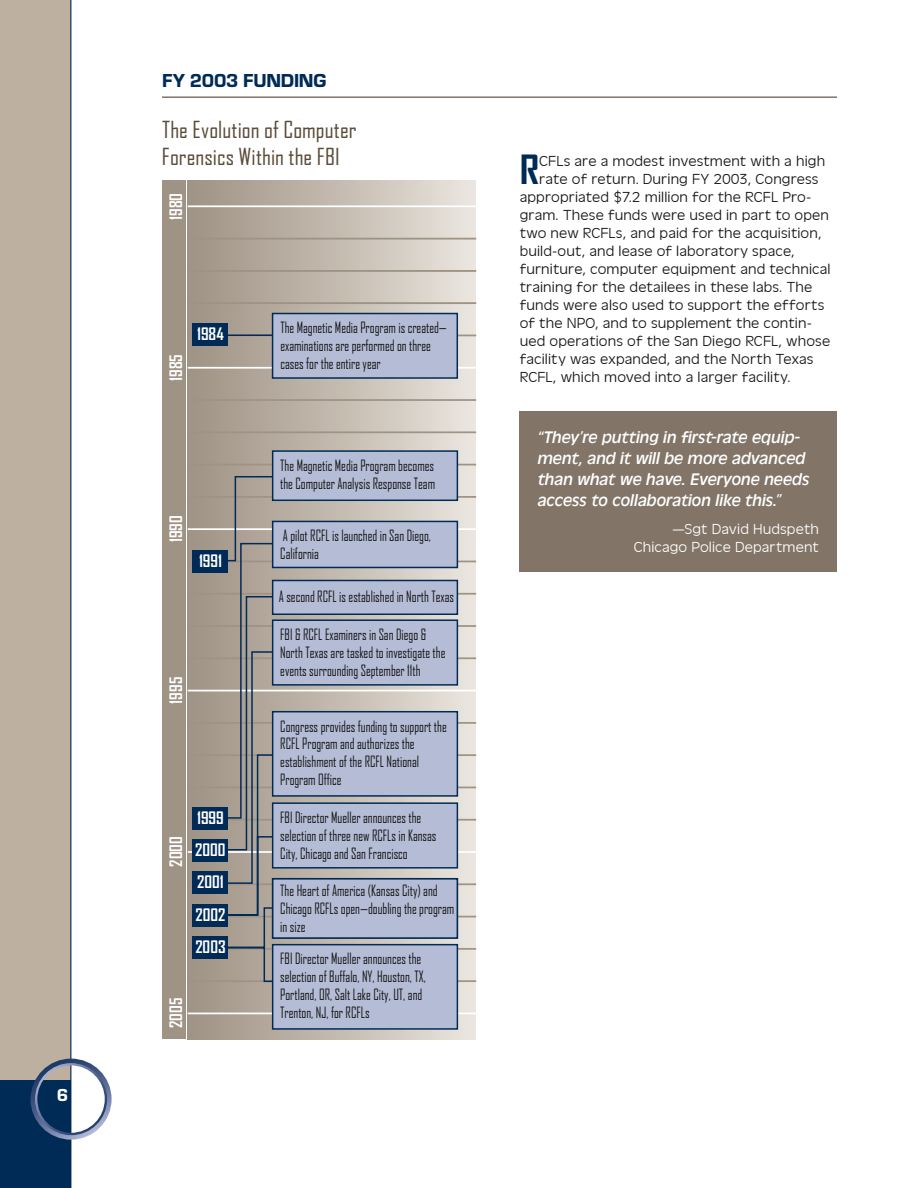
<style>
.page{position:relative;width:918px;height:1188px;background:#fff}
.page>*{position:absolute;margin:0;border:0;box-sizing:border-box;transform-origin:0 0}
.t1{font:700 38.55px "Agency FB";color:#002b57;scale:1.1 1}
.t2{font:22.5px/27px "Agency FB";color:#5b4b38;scale:1.04 1}
.t3{font:19.5px "Eurostile T Heav";letter-spacing:-.015em;color:#002b57}
.t4{font:18px "Eurostile T Heav";color:#fff}
.t5{font:italic 17.25px/20.7px "Antique Oli T";color:#fff;scale:1.04 1}
.t6{font:700 16.5px "Agency FB";color:#fff}
.t7{font:15px/18px "Agency FB";color:#151514;scale:.85 1}
.t8{font:15px "Antique Oli T Ligh";letter-spacing:.005em;color:#151514;scale:1.1 1}
.t9{font:15px/18px "Antique Oli T Ligh";letter-spacing:.005em;color:#fff;text-align:right;scale:1.1 1}
</style>
<div class="page">
<div style="left:0;top:0;width:71px;height:1188px;background:#bdb0a0"></div>
<div style="left:0;top:1080px;width:71px;height:108px;background:#002b57"></div>
<hr style="left:70px;top:0;width:1px;height:1188px;background:#002b57">
<svg style="left:188px;top:181px;width:287px;height:858px;background:#c1b9ae"></svg>
<div style="left:162px;top:181px;width:24px;height:858px;background:#9e9384"></div>
<hr style="left:188px;top:205px;width:288px;height:2px;background:#fff">
<hr style="left:188px;top:238px;width:288px;height:1px;background:#9e9384">
<hr style="left:188px;top:270px;width:288px;height:2px;background:#9e9384">
<hr style="left:188px;top:302px;width:288px;height:2px;background:#9e9384">
<hr style="left:188px;top:335px;width:288px;height:1px;background:#9e9384">
<hr style="left:188px;top:367px;width:288px;height:2px;background:#fff">
<hr style="left:188px;top:399px;width:288px;height:2px;background:#9e9384">
<hr style="left:188px;top:431px;width:288px;height:2px;background:#9e9384">
<hr style="left:188px;top:464px;width:288px;height:1px;background:#9e9384">
<hr style="left:188px;top:496px;width:288px;height:2px;background:#9e9384">
<hr style="left:188px;top:528px;width:288px;height:2px;background:#fff">
<hr style="left:188px;top:561px;width:288px;height:1px;background:#9e9384">
<hr style="left:188px;top:593px;width:288px;height:2px;background:#9e9384">
<hr style="left:188px;top:625px;width:288px;height:2px;background:#9e9384">
<hr style="left:188px;top:657px;width:288px;height:2px;background:#9e9384">
<hr style="left:188px;top:690px;width:288px;height:1px;background:#fff">
<hr style="left:188px;top:722px;width:288px;height:2px;background:#9e9384">
<hr style="left:188px;top:754px;width:288px;height:2px;background:#9e9384">
<hr style="left:188px;top:787px;width:288px;height:1px;background:#9e9384">
<hr style="left:188px;top:819px;width:288px;height:2px;background:#9e9384">
<hr style="left:188px;top:851px;width:288px;height:2px;background:#fff">
<hr style="left:188px;top:883px;width:288px;height:2px;background:#9e9384">
<hr style="left:188px;top:916px;width:288px;height:1px;background:#9e9384">
<hr style="left:188px;top:948px;width:288px;height:2px;background:#9e9384">
<hr style="left:188px;top:980px;width:288px;height:2px;background:#9e9384">
<hr style="left:188px;top:1013px;width:288px;height:1px;background:#fff">
<div style="left:193px;top:324px;width:35px;height:22px;background:#002b57"></div>
<div style="left:193px;top:551px;width:35px;height:22px;background:#002b57"></div>
<div style="left:193px;top:807px;width:35px;height:22px;background:#002b57"></div>
<div style="left:193px;top:872px;width:35px;height:22px;background:#002b57"></div>
<div style="left:193px;top:937px;width:35px;height:22px;background:#002b57"></div>
<div style="left:193px;top:904px;width:35px;height:22px;background:#002b57"></div>
<div style="left:193px;top:839px;width:35px;height:22px;background:#002b57"></div>
<div style="left:273px;top:314px;width:184px;height:64px;background:#b5bcd6"></div>
<div style="left:272px;top:313px;width:186px;height:66px;border:1px solid #002b57"></div>
<div style="left:273px;top:521px;width:184px;height:46px;background:#b5bcd6"></div>
<div style="left:272px;top:521px;width:186px;height:47px;border:1px solid #002b57"></div>
<div style="left:273px;top:580px;width:184px;height:34px;background:#b5bcd6"></div>
<div style="left:272px;top:580px;width:186px;height:35px;border:1px solid #002b57"></div>
<div style="left:273px;top:620px;width:184px;height:65px;background:#b5bcd6"></div>
<div style="left:272px;top:619px;width:186px;height:67px;border:1px solid #002b57"></div>
<div style="left:273px;top:879px;width:184px;height:59px;background:#b5bcd6"></div>
<div style="left:272px;top:878px;width:186px;height:61px;border:2px solid #002b57"></div>
<div style="left:273px;top:945px;width:184px;height:84px;background:#b5bcd6"></div>
<div style="left:272px;top:944px;width:186px;height:86px;border:1px solid #002b57"></div>
<div style="left:273px;top:803px;width:184px;height:65px;background:#b5bcd6"></div>
<div style="left:272px;top:802px;width:186px;height:67px;border:1px solid #002b57"></div>
<div style="left:273px;top:712px;width:184px;height:84px;background:#b5bcd6"></div>
<div style="left:272px;top:711px;width:186px;height:86px;border:1px solid #002b57"></div>
<svg style="left:225px;top:334px;width:53px;height:649px;background:#9c9893"></svg>
<div style="left:273px;top:451px;width:184px;height:49px;background:#b5bcd6"></div>
<div style="left:272px;top:450px;width:186px;height:51px;border:1px solid #002b57"></div>
<hr style="left:162px;top:96px;width:675px;height:2px;background:#827568">
<div style="left:520px;top:411px;width:317px;height:161px;background:#827568"></div>
<div style="left:31px;top:1059px;width:80px;height:80px;border:6px solid #fff;border-radius:50%"></div>
<div style="left:31px;top:1059px;width:81px;height:81px;border:4px solid #fff;border-radius:50%"></div>
<p class="t4" style="left:57px;top:1085px;width:13px">6</p>
<h3 class="t3" style="left:162px;top:70px;width:166px">FY 2003 FUNDING</h3>
<h2 class="t2" style="left:162px;top:115px;width:189px">The Evolution of Computer<br>Forensics Within the FBI</h2>
<p class="t6" style="left:166px;top:220px;width:28px;rotate:-90deg">1980</p>
<p class="t6" style="left:166px;top:381px;width:28px;rotate:-90deg">1985</p>
<p class="t6" style="left:197px;top:324px;width:28px">1984</p>
<p class="t6" style="left:166px;top:542px;width:28px;rotate:-90deg">1990</p>
<p class="t6" style="left:199px;top:551px;width:24px">1991</p>
<p class="t6" style="left:166px;top:704px;width:28px;rotate:-90deg">1995</p>
<p class="t6" style="left:166px;top:867px;width:32px;rotate:-90deg">2000</p>
<p class="t6" style="left:197px;top:807px;width:28px">1999</p>
<p class="t6" style="left:195px;top:840px;width:32px">2000</p>
<p class="t6" style="left:197px;top:872px;width:28px">2001</p>
<p class="t6" style="left:196px;top:904px;width:31px">2002</p>
<p class="t6" style="left:195px;top:937px;width:32px">2003</p>
<p class="t6" style="left:166px;top:1028px;width:32px;rotate:-90deg">2005</p>
<p class="t7" style="left:280px;top:318px;width:198px">The Magnetic Media Program is created— examinations are performed on three cases for the entire year</p>
<p class="t7" style="left:280px;top:457px;width:184px">The Magnetic Media Program becomes the Computer Analysis Response Team</p>
<p class="t7" style="left:280px;top:526px;width:179px">A pilot RCFL is launched in San Diego,<br>California</p>
<p class="t7" style="left:279px;top:587px;width:208px">A second RCFL is established in North Texas</p>
<p class="t7" style="left:280px;top:625px;width:196px">FBI &amp; RCFL Examiners in San Diego &amp;<br>North Texas are tasked to investigate the events surrounding September 11th</p>
<p class="t7" style="left:280px;top:717px;width:197px">Congress provides funding to support the<br>RCFL Program and authorizes the establishment of the RCFL National<br>Program Office</p>
<p class="t7" style="left:280px;top:808px;width:185px">FBI Director Mueller announces the selection of three new RCFLs in Kansas<br>City, Chicago and San Francisco</p>
<p class="t7" style="left:280px;top:881px;width:206px">The Heart of America (Kansas City) and<br>Chicago RCFLs open—doubling the program in size</p>
<p class="t7" style="left:280px;top:950px;width:173px">FBI Director Mueller announces the selection of Buffalo, NY, Houston, TX, Portland, OR, Salt Lake City, UT, and Trenton, NJ, for RCFLs</p>
<h1 class="t1" style="left:520px;top:145px;width:19px">R</h1>
<p class="t8" style="left:539px;top:153px;width:261px">CFLs are a modest investment with a high</p>
<p class="t8" style="left:539px;top:171px;width:255px">rate of return. During FY 2003, Congress</p>
<p class="t8" style="left:520px;top:189px;width:267px">appropriated $7.2 million for the RCFL Pro-</p>
<p class="t8" style="left:520px;top:207px;width:283px">gram. These funds were used in part to open</p>
<p class="t8" style="left:520px;top:225px;width:276px">two new RCFLs, and paid for the acquisition,</p>
<p class="t8" style="left:520px;top:243px;width:252px">build-out, and lease of laboratory space,</p>
<p class="t8" style="left:520px;top:261px;width:284px">furniture, computer equipment and technical</p>
<p class="t8" style="left:520px;top:279px;width:268px">training for the detailees in these labs. The</p>
<p class="t8" style="left:520px;top:297px;width:279px">funds were also used to support the efforts</p>
<p class="t8" style="left:520px;top:315px;width:267px">of the NPO, and to supplement the contin-</p>
<p class="t8" style="left:520px;top:333px;width:284px">ued operations of the San Diego RCFL, whose</p>
<p class="t8" style="left:520px;top:351px;width:269px">facility was expanded, and the North Texas</p>
<p class="t8" style="left:520px;top:369px;width:248px">RCFL, which moved into a larger facility.</p>
<p class="t5" style="left:538px;top:428px;width:263px">“They’re putting in first-rate equip&shy;ment, and it will be more advanced than what we have. Everyone needs access to collaboration like this.”</p>
<p class="t9" style="left:634px;top:520px;width:170px">—Sgt David Hudspeth<br>Chicago Police Department</p>
</div>
